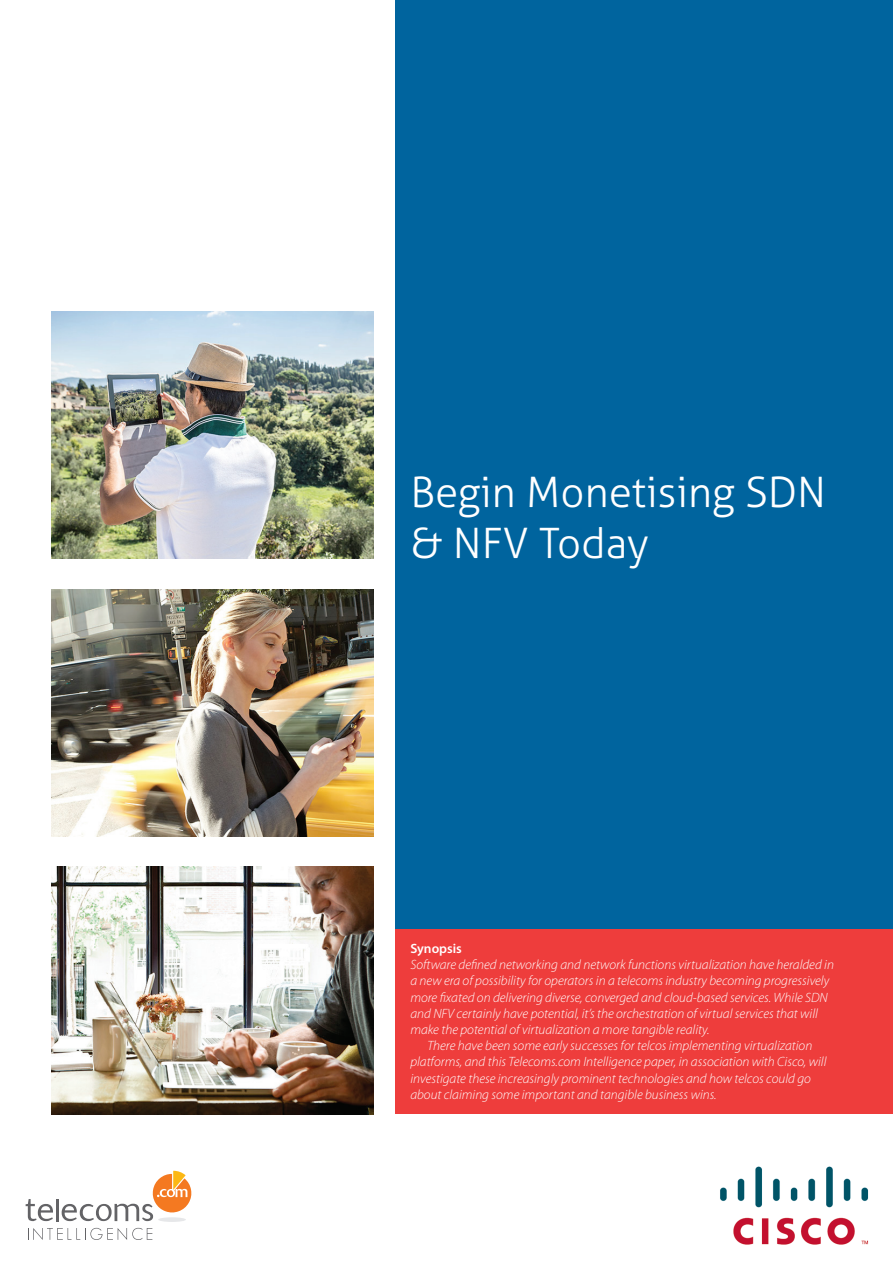
<style>
.page{position:relative;width:893px;height:1263px;background:#fff}
.page>*{position:absolute;margin:0;border:0;box-sizing:border-box;transform-origin:0 0}
.t1{font:300 42px/50.4px "Aller";color:#fff}
.t2{font:italic 300 13.5px "Myriad Pro";color:#fff}
.t3{font:600 13.5px "Myriad Pro";color:#fff}
</style>
<div class="page">
<div style="left:395px;top:0;width:498px;height:1052px;background:#00649e"></div>
<div style="left:395px;top:929px;width:498px;height:185px;background:#ee3d3c"></div>
<img style="left:720px;top:1166px;width:149px;height:79px">
<svg style="left:28px;top:1228px;width:124px;height:12px"></svg>
<div style="left:158px;top:1217px;width:28px;height:5px;background:#e6e7e9;border-radius:50%"></div>
<svg style="left:26px;top:1199px;width:27px;height:22px"></svg>
<hr style="left:56px;top:1199px;width:3px;height:22px;background:#636366">
<svg style="left:62px;top:1171px;width:130px;height:50px"></svg>
<img style="left:51px;top:311px;width:323px;height:248px">
<img style="left:51px;top:867px;width:323px;height:247px">
<img style="left:51px;top:589px;width:323px;height:247px">
<h1 class="t1" style="left:410px;top:467px;width:417px">Begin Monetising SDN &amp; NFV Today</h1>
<p class="t3" style="left:410px;top:941px;width:53px">Synopsis</p>
<p class="t2" style="left:410px;top:957px;width:425px">Software defined networking and network functions virtualization have heralded in</p>
<p class="t2" style="left:410px;top:974px;width:420px">a new era of possibility for operators in a telecoms industry becoming progressively</p>
<p class="t2" style="left:410px;top:990px;width:419px">more fixated on delivering diverse, converged and cloud-based services. While SDN</p>
<p class="t2" style="left:410px;top:1006px;width:409px">and NFV certainly have potential, it’s the orchestration of virtual services that will</p>
<p class="t2" style="left:410px;top:1022px;width:301px">make the potential of virtualization a more tangible reality.</p>
<p class="t2" style="left:427px;top:1038px;width:386px">There have been some early successes for telcos implementing virtualization</p>
<p class="t2" style="left:410px;top:1055px;width:418px">platforms, and this Telecoms.com Intelligence paper, in association with Cisco, will</p>
<p class="t2" style="left:410px;top:1071px;width:402px">investigate these increasingly prominent technologies and how telcos could go</p>
<p class="t2" style="left:410px;top:1087px;width:308px">about claiming some important and tangible business wins.</p>
</div>
